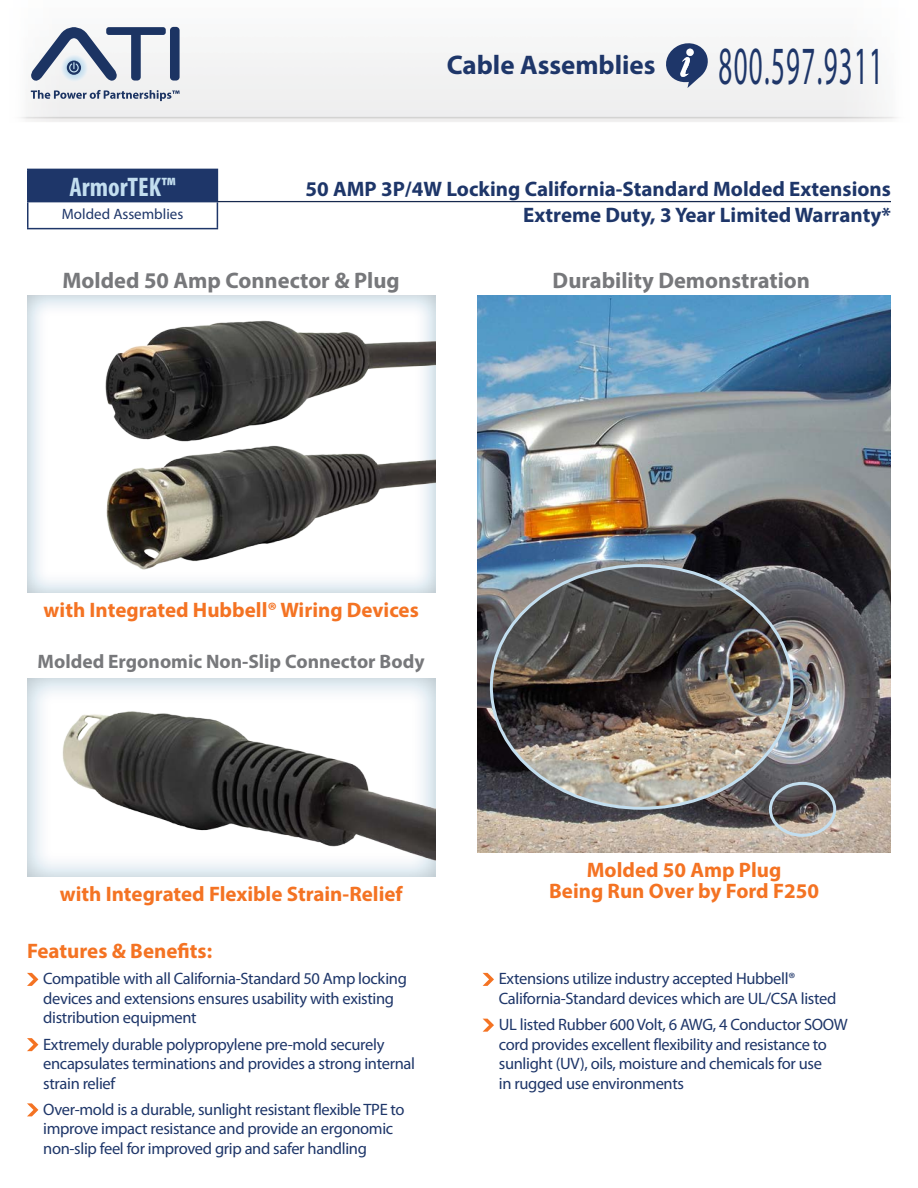
<style>
.page{position:relative;width:918px;height:1188px;background:#fff}
.page>*{position:absolute;margin:0;border:0;box-sizing:border-box;transform-origin:0 0}
.t1{font:54px "Myriad Pro";letter-spacing:.05em;color:#1e3669;scale:.5 1}
.t2{font:700 27px "Myriad Pro";color:#1e3669}
.t3{font:700 condensed 27px "Myriad Pro";color:#c3deef}
.t4{font:700 22.5px "Myriad Pro";color:#77787b}
.t5{font:700 21px/21px "Myriad Pro";color:#f47323;text-align:center}
.t6{font:700 21px "Myriad Pro";color:#1e3669}
.t7{font:700 19.5px "Myriad Pro";color:#77787b}
.t8{font:16.5px/19.5px "Myriad Pro";letter-spacing:-.02em;color:#1e3669}
.t9{font:15px "Myriad Pro";color:#1e3669}
</style>
<div class="page">
<svg style="left:665px;top:41px;width:44px;height:47px"></svg>
<div style="left:170px;top:27px;width:10px;height:54px;background:#1c3463;border-radius:4px"></div>
<svg style="left:29px;top:27px;width:137px;height:56px"></svg>
<svg style="left:31px;top:90px;width:149px;height:11px"></svg>
<svg style="left:27px;top:973px;width:11px;height:13px"></svg>
<svg style="left:27px;top:1038px;width:11px;height:13px"></svg>
<svg style="left:27px;top:1103px;width:11px;height:13px"></svg>
<svg style="left:483px;top:973px;width:11px;height:13px"></svg>
<svg style="left:483px;top:1019px;width:11px;height:13px"></svg>
<div style="left:28px;top:169px;width:189px;height:33px;background:#1e3669"></div>
<hr style="left:27px;top:201px;width:191px;height:1px;background:#1e3669">
<hr style="left:27px;top:169px;width:191px;height:1px;background:#1e3669">
<hr style="left:27px;top:170px;width:1px;height:31px;background:#1e3669">
<hr style="left:217px;top:170px;width:1px;height:31px;background:#1e3669">
<svg style="left:27px;top:202px;width:1px;height:26px"></svg>
<svg style="left:217px;top:205px;width:1px;height:23px"></svg>
<hr style="left:27px;top:228px;width:191px;height:1px;background:#1e3669">
<div style="left:217px;top:200px;width:675px;height:5px;background:#000;opacity:.28"></div>
<img style="left:477px;top:296px;width:414px;height:557px">
<img style="left:491px;top:566px;width:301px;height:242px">
<div style="left:769px;top:782px;width:67px;height:55px;border:3px solid #c3deef;border-radius:50%"></div>
<img style="left:105px;top:313px;width:330px;height:124px">
<img style="left:87px;top:437px;width:348px;height:141px">
<img style="left:43px;top:690px;width:392px;height:186px">
<p class="t3" style="left:69px;top:170px;width:108px">ArmorTEK™</p>
<p class="t9" style="left:62px;top:205px;width:123px">Molded Assemblies</p>
<p class="t2" style="left:447px;top:48px;width:210px">Cable Assemblies</p>
<p class="t1" style="left:719px;top:32px;width:331px">800.597.9311</p>
<p class="t6" style="left:306px;top:175px;width:587px">50 AMP 3P/4W Locking California-Standard Molded Extensions</p>
<p class="t6" style="left:523px;top:202px;width:369px">Extreme Duty, 3 Year Limited Warranty*</p>
<p class="t4" style="left:62px;top:265px;width:339px">Molded 50 Amp Connector &amp; Plug</p>
<p class="t4" style="left:553px;top:265px;width:259px">Durability Demonstration</p>
<p class="t5" style="left:44px;top:598px;width:377px">with Integrated Hubbell® Wiring Devices</p>
<p class="t7" style="left:38px;top:649px;width:389px">Molded Ergonomic Non-Slip Connector Body</p>
<p class="t5" style="left:60px;top:882px;width:344px">with Integrated Flexible Strain-Relief</p>
<p class="t5" style="left:27px;top:940px;width:187px">Features &amp; Benefits:</p>
<p class="t8" style="left:43px;top:969px;width:365px">Compatible with all California-Standard 50 Amp locking devices and extensions ensures usability with existing distribution equipment</p>
<p class="t8" style="left:43px;top:1034px;width:373px">Extremely durable polypropylene pre-mold securely encapsulates terminations and provides a strong internal strain relief</p>
<p class="t8" style="left:43px;top:1099px;width:363px">Over-mold is a durable, sunlight resistant flexible TPE to improve impact resistance and provide an ergonomic non-slip feel for improved grip and safer handling</p>
<p class="t5" style="left:549px;top:858px;width:271px">Molded 50 Amp Plug<br>Being Run Over by Ford F250</p>
<p class="t8" style="left:499px;top:969px;width:339px">Extensions utilize industry accepted Hubbell®<br>California-Standard devices which are UL/CSA listed</p>
<p class="t8" style="left:499px;top:1015px;width:351px">UL listed Rubber 600 Volt, 6 AWG, 4 Conductor SOOW cord provides excellent flexibility and resistance to sunlight (UV), oils, moisture and chemicals for use<br>in rugged use environments</p>
</div>
